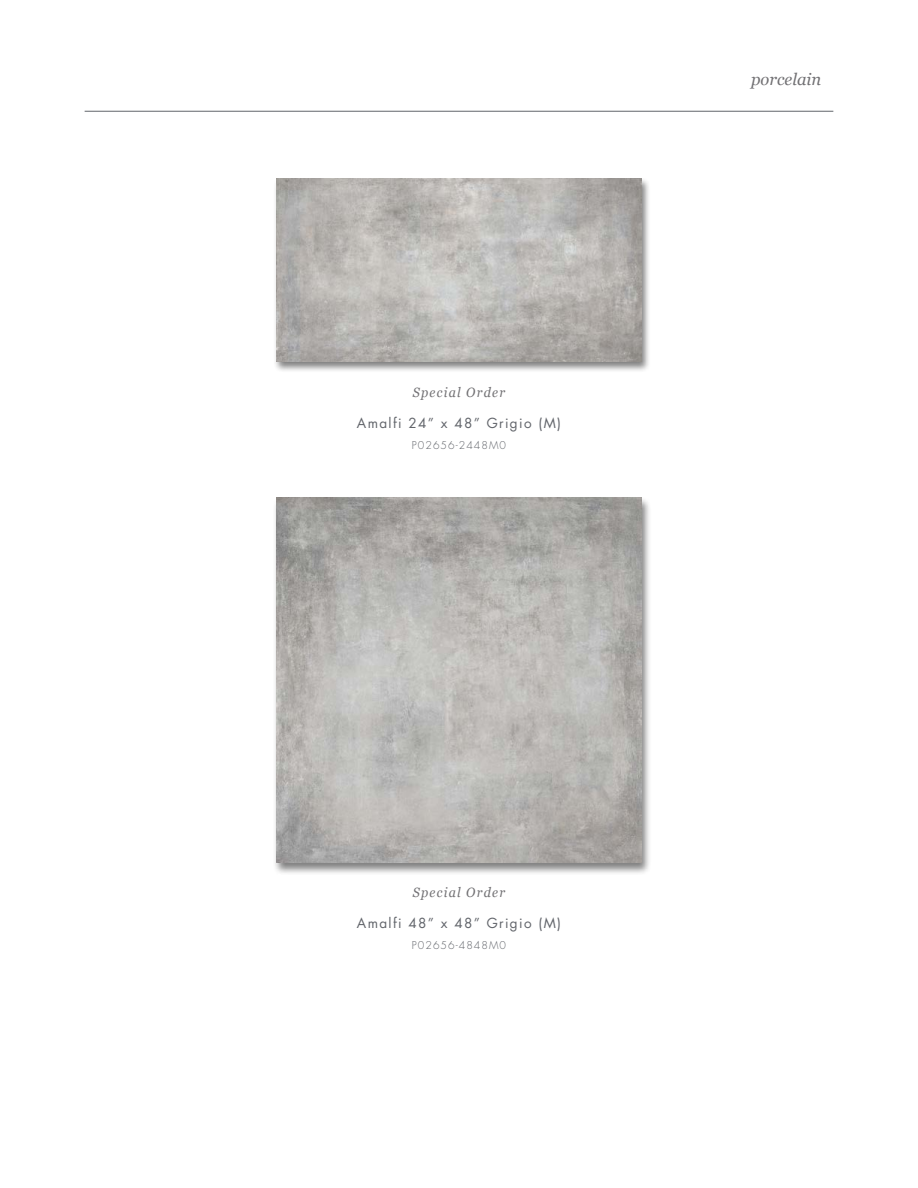
<style>
.page{position:relative;width:918px;height:1188px;background:#fff}
.page>*{position:absolute;margin:0;border:0;box-sizing:border-box;transform-origin:0 0}
.t1{font:italic 16.5px "Georgia";color:#717073}
.t2{font:13.5px "Futura LT";letter-spacing:.1em;color:#61646a}
.t3{font:italic 13.5px "Georgia";letter-spacing:.1em;color:#717073;scale:.93 1}
.t4{font:300 10.5px "Futura LT";letter-spacing:.1em;color:#61646a}
</style>
<div class="page">
<hr style="left:85px;top:111px;width:748px;height:1px;background:#61646a">
<div style="left:273px;top:497px;width:379px;height:378px;background:#000;opacity:.5"></div>
<img style="left:276px;top:498px;width:366px;height:365px">
<div style="left:273px;top:178px;width:378px;height:195px;background:#000;opacity:.5"></div>
<img style="left:276px;top:179px;width:366px;height:182px">
<p class="t3" style="left:413px;top:382px;width:101px">Special Order</p>
<p class="t2" style="left:357px;top:414px;width:206px">Amalfi 24” x 48” Grigio (M)</p>
<p class="t4" style="left:412px;top:439px;width:96px">P02656-2448M0</p>
<p class="t3" style="left:413px;top:883px;width:101px">Special Order</p>
<p class="t2" style="left:357px;top:915px;width:206px">Amalfi 48” x 48” Grigio (M)</p>
<p class="t4" style="left:412px;top:939px;width:96px">P02656-4848M0</p>
<p class="t1" style="left:751px;top:68px;width:72px">porcelain</p>
</div>
